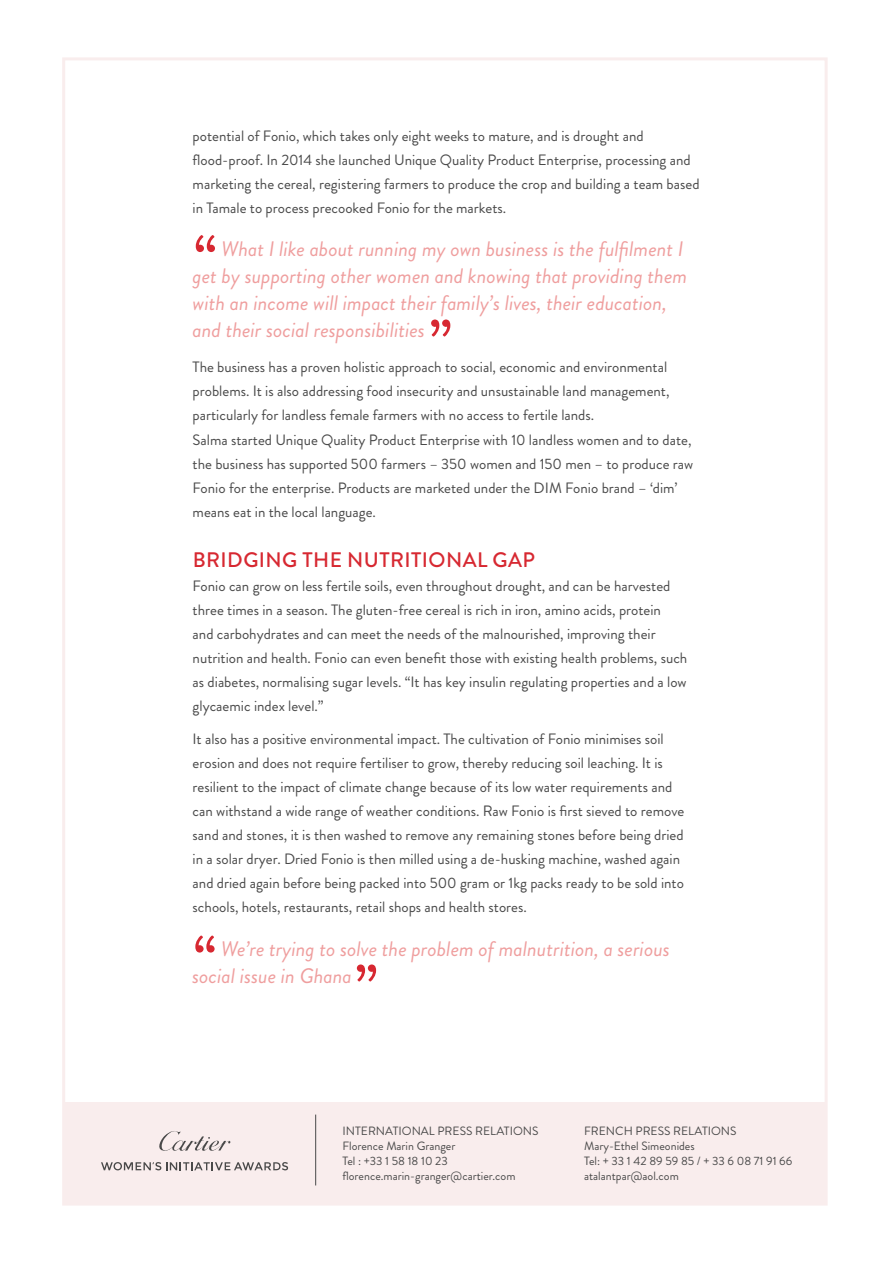
<style>
.page{position:relative;width:893px;height:1263px;background:#fff}
.page>*{position:absolute;margin:0;border:0;box-sizing:border-box;transform-origin:0 0}
.QUOTES{font:italic 21px/27px "Brandon Grotesque";color:#ef9e9e}
.t1{font:500 21px "Brandon Grotesque";letter-spacing:.02em;color:#d72831}
.TEXT{font:15px/24px "Brandon Grotesque";color:#494949}
.TEXT-2{font:12px "Brandon Grotesque";color:#494949}
</style>
<div class="page">
<svg style="left:196px;top:235px;width:19px;height:17px"></svg>
<svg style="left:431px;top:319px;width:19px;height:18px"></svg>
<svg style="left:195px;top:935px;width:20px;height:17px"></svg>
<svg style="left:357px;top:964px;width:19px;height:17px"></svg>
<div style="left:63px;top:1102px;width:764px;height:103px;background:#f9eded"></div>
<svg style="left:159px;top:1131px;width:72px;height:20px"></svg>
<svg style="left:101px;top:1162px;width:187px;height:8px"></svg>
<hr style="left:315px;top:1114px;width:1px;height:71px;background:#494949">
<p class="TEXT" style="left:193px;top:125px;width:508px">potential of Fonio, which takes only eight weeks to mature, and is drought and flood-proof. In 2014 she launched Unique Quality Product Enterprise, processing and marketing the cereal, registering farmers to produce the crop and building a team based in Tamale to process precooked Fonio for the markets.</p>
<p class="QUOTES" style="left:193px;top:235px;width:496px;text-indent:29px">What I like about running my own business is the fulfilment I get by supporting other women and knowing that providing them with an income will impact their family’s lives, their education, and their social responsibilities</p>
<p class="TEXT" style="left:193px;top:356px;width:478px">The business has a proven holistic approach to social, economic and environmental problems. It is also addressing food insecurity and unsustainable land management, particularly for landless female farmers with no access to fertile lands.</p>
<p class="TEXT" style="left:193px;top:428px;width:502px">Salma started Unique Quality Product Enterprise with 10 landless women and to date, the business has supported 500 farmers – 350 women and 150 men – to produce raw Fonio for the enterprise. Products are marketed under the DIM Fonio brand – ‘dim’ means eat in the local language.</p>
<p class="t1" style="left:193px;top:545px;width:344px">BRIDGING THE NUTRITIONAL GAP</p>
<p class="TEXT" style="left:193px;top:574px;width:496px">Fonio can grow on less fertile soils, even throughout drought, and can be harvested three times in a season. The gluten-free cereal is rich in iron, amino acids, protein<br>and carbohydrates and can meet the needs of the malnourished, improving their nutrition and health. Fonio can even benefit those with existing health problems, such as diabetes, normalising sugar levels. “It has key insulin regulating properties and a low glycaemic index level.”</p>
<p class="TEXT" style="left:193px;top:727px;width:493px">It also has a positive environmental impact. The cultivation of Fonio minimises soil erosion and does not require fertiliser to grow, thereby reducing soil leaching. It is resilient to the impact of climate change because of its low water requirements and can withstand a wide range of weather conditions. Raw Fonio is first sieved to remove sand and stones, it is then washed to remove any remaining stones before being dried in a solar dryer. Dried Fonio is then milled using a de-husking machine, washed again and dried again before being packed into 500 gram or 1kg packs ready to be sold into schools, hotels, restaurants, retail shops and health stores.</p>
<p class="QUOTES" style="left:192px;top:936px;width:479px;text-indent:29px">We’re trying to solve the problem of malnutrition, a serious social issue in Ghana</p>
<p class="TEXT-2" style="left:342px;top:1122px;width:198px">INTERNATIONAL PRESS RELATIONS</p>
<p class="TEXT-2" style="left:342px;top:1137px;width:114px">Florence Marin Granger</p>
<p class="TEXT-2" style="left:342px;top:1152px;width:107px">Tel : +33 1 58 18 10 23</p>
<p class="TEXT-2" style="left:342px;top:1167px;width:175px">florence.marin-granger@cartier.com</p>
<p class="TEXT-2" style="left:584px;top:1122px;width:154px">FRENCH PRESS RELATIONS</p>
<p class="TEXT-2" style="left:584px;top:1137px;width:112px">Mary-Ethel Simeonides</p>
<p class="TEXT-2" style="left:584px;top:1152px;width:210px">Tel: + 33 1 42 89 59 85 / + 33 6 08 71 91 66</p>
<p class="TEXT-2" style="left:584px;top:1167px;width:96px">atalantpar@aol.com</p>
</div>
